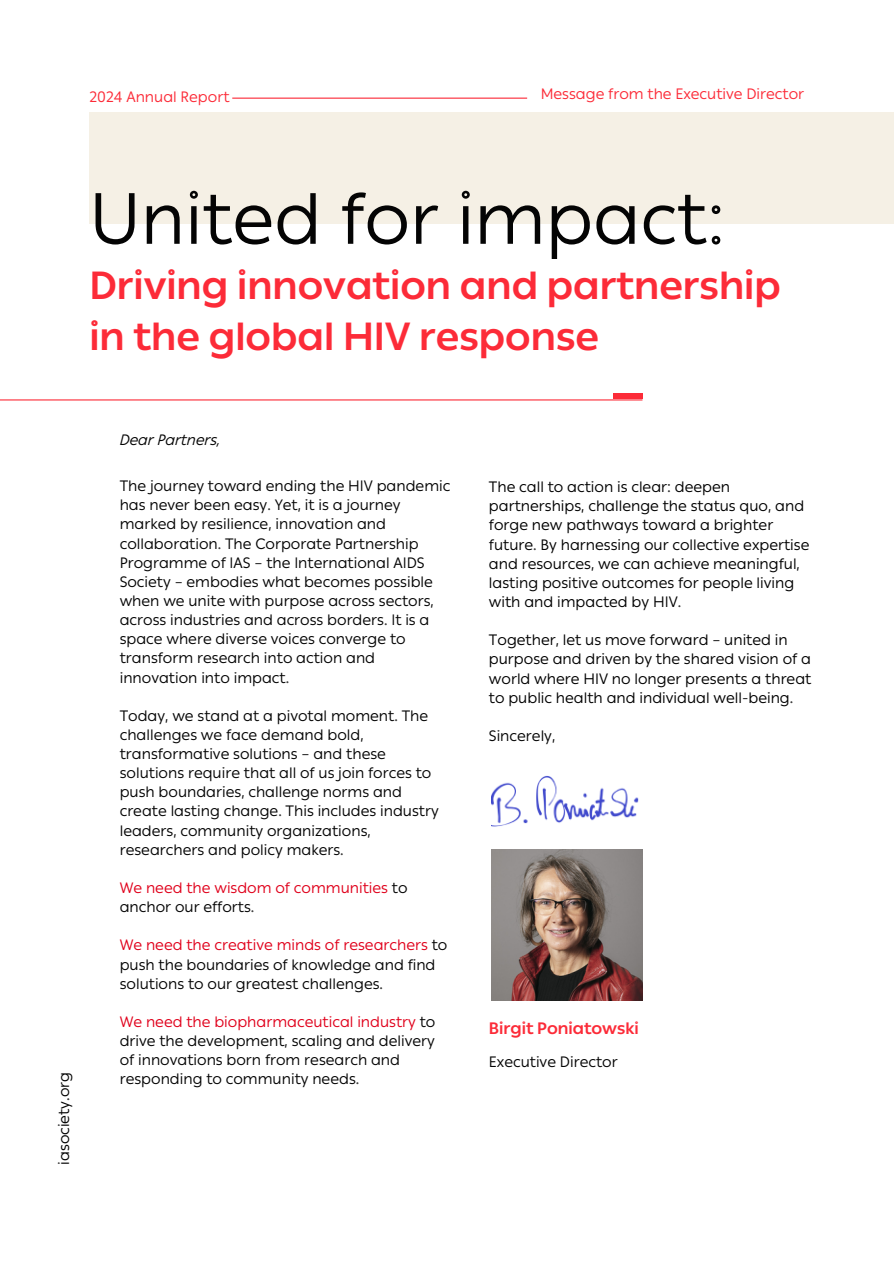
<style>
.page{position:relative;width:894px;height:1264px;background:#fff}
.page>*{position:absolute;margin:0;border:0;box-sizing:border-box;transform-origin:0 0}
.t1{font:72px "IAS Ribbon Sans";color:#040404}
.t2{font:700 39px/50.7px "IAS Ribbon Sans";color:#fc2b38}
.t3{font:700 16.5px "IAS Ribbon Sans";color:#fc2b38}
.t4{font:15px/19.2px "IAS Ribbon Sans";color:#040404}
.t5{font:15px/19.2px "IAS Ribbon Sans";color:#000}
.t6{font:15px "IAS Ribbon Sans";color:#fc2b38}
.t7{font:15px/19.2px "IAS Ribbon Sans";color:#e0001b}
.t8{font:italic 15px "IAS Ribbon Sans";color:#040404}
.s1{color:#040404}
.s2{color:#e0001b}
</style>
<div class="page">
<hr style="left:0;top:399px;width:642px;height:1px;background:#fc2b38">
<div style="left:613px;top:393px;width:29px;height:6px;background:#fc2b38"></div>
<div style="left:89px;top:113px;width:804px;height:111px;background:#f5f0e5"></div>
<hr style="left:232px;top:98px;width:295px;height:1px;background:#fc2b38">
<img style="left:491px;top:849px;width:151px;height:151px">
<img style="left:491px;top:775px;width:148px;height:52px">
<p class="t6" style="left:89px;top:88px;width:142px">2024 Annual Report</p>
<p class="t6" style="left:540px;top:85px;width:265px">Message from the Executive Director</p>
<p class="t1" style="left:89px;top:175px;width:637px">United for impact:</p>
<h1 class="t2" style="left:89px;top:260px;width:692px">Driving innovation and partnership in the global HIV response</h1>
<p class="t5" style="left:54px;top:1164px;width:94px;rotate:-90deg">iasociety.org</p>
<p class="t8" style="left:120px;top:431px;width:102px">Dear Partners,</p>
<h2 class="t4" style="left:120px;top:476px;width:332px">The journey toward ending the HIV pandemic has never been easy. Yet, it is a journey marked by resilience, innovation and collaboration. The Corporate Partnership Programme of IAS – the International AIDS Society – embodies what becomes possible when we unite with purpose across sectors, across industries and across borders. It is a space where diverse voices converge to transform research into action and innovation into impact.</h2>
<p class="t4" style="left:120px;top:706px;width:320px">Today, we stand at a pivotal moment. The challenges we face demand bold, transformative solutions – and these solutions require that all of us join forces to push boundaries, challenge norms and create lasting change. This includes industry leaders, community organizations, researchers and policy makers.</p>
<p class="t7" style="left:120px;top:878px;width:289px">We need the wisdom of communities <span class="s1">to anchor our efforts.</span></p>
<p class="t4" style="left:120px;top:935px;width:329px"><span class="s2">We need the creative minds of researchers</span> to push the boundaries of knowledge and find solutions to our greatest challenges.</p>
<p class="t4" style="left:120px;top:1012px;width:317px"><span class="s2">We need the biopharmaceutical industry</span> to drive the development, scaling and delivery of innovations born from research and responding to community needs.</p>
<p class="t5" style="left:489px;top:477px;width:322px">The call to action is clear: deepen partnerships, challenge the status quo, and forge new pathways toward a brighter future. By harnessing our collective expertise and resources, we can achieve meaningful, lasting positive outcomes for people living with and impacted by HIV.</p>
<p class="t5" style="left:489px;top:630px;width:324px">Together, let us move forward – united in purpose and driven by the shared vision of a world where HIV no longer presents a threat to public health and individual well-being.</p>
<p class="t4" style="left:489px;top:726px;width:68px">Sincerely,</p>
<p class="t3" style="left:489px;top:1018px;width:151px">Birgit Poniatowski</p>
<p class="t4" style="left:489px;top:1052px;width:130px">Executive Director</p>
</div>
